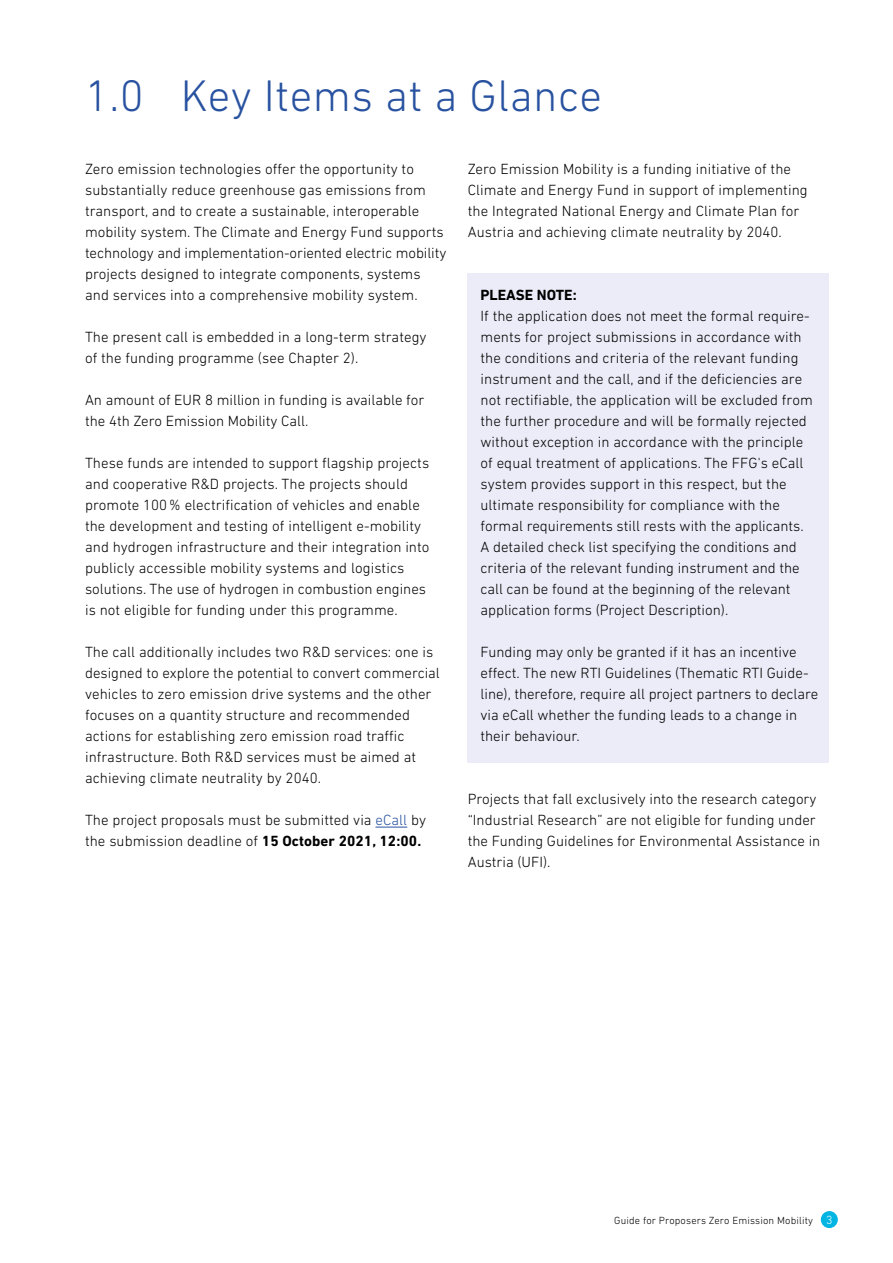
<style>
.page{position:relative;width:893px;height:1263px;background:#fff}
.page>*{position:absolute;margin:0;border:0;box-sizing:border-box;transform-origin:0 0}
.H1_Blau_Groß{font:300 45px "DIN Next LT Pro";letter-spacing:.01em;color:#2852a0}
.Fließtext{font:300 15px/21px "DIN Next LT Pro";letter-spacing:.005em;color:#000}
.Box{font:300 15px/21px "DIN Next LT Pro";color:#000}
.t1{font:300 10.5px "DIN Next LT Pro";letter-spacing:.015em;color:#000}
.s1{color:#2852a0}
.s2{font-weight:700}
.s3{font-size:12px;color:#fff}
</style>
<div class="page">
<div style="left:821px;top:1211px;width:17px;height:17px;background:#00b5e2;border-radius:50%"></div>
<hr style="left:375px;top:827px;width:32px;height:1px;background:#2852a0">
<div style="left:468px;top:273px;width:361px;height:490px;background:#ebecf7"></div>
<h1 class="H1_Blau_Groß" style="left:85px;top:69px;width:519px">1.0 Key Items at a Glance</h1>
<p class="Fließtext" style="left:85px;top:158px;width:363px">Zero emission technologies offer the opportunity to substantially reduce greenhouse gas emissions from transport, and to create a sustainable, interoperable mobility system. The Climate and Energy Fund supports technology and implementation-oriented electric mobility projects designed to integrate components, systems and services into a comprehensive mobility system.</p>
<p class="Fließtext" style="left:85px;top:326px;width:343px">The present call is embedded in a long-term strategy of the funding programme (see Chapter 2).</p>
<p class="Fließtext" style="left:85px;top:389px;width:341px">An amount of EUR 8 million in funding is available for the 4th Zero Emission Mobility Call.</p>
<p class="Fließtext" style="left:85px;top:452px;width:346px">These funds are intended to support flagship projects and cooperative R&amp;D projects. The projects should promote 100% electrification of vehicles and enable the development and testing of intelligent e-mobility and hydrogen infrastructure and their integration into publicly accessible mobility systems and logistics solutions. The use of hydrogen in combustion engines is not eligible for funding under this programme.</p>
<p class="Fließtext" style="left:85px;top:641px;width:356px">The call additionally includes two R&amp;D services: one is designed to explore the potential to convert commercial vehicles to zero emission drive systems and the other focuses on a quantity structure and recommended actions for establishing zero emission road traffic infrastructure. Both R&amp;D services must be aimed at achieving climate neutrality by 2040.</p>
<p class="Fließtext" style="left:85px;top:809px;width:343px">The project proposals must be submitted via <span class="s1">eCall</span> by the submission deadline of <span class="s2">15 October 2021, 12:00.</span></p>
<p class="Fließtext" style="left:468px;top:158px;width:341px">Zero Emission Mobility is a funding initiative of the Climate and Energy Fund in support of implementing the Integrated National Energy and Climate Plan for Austria and achieving climate neutrality by 2040.</p>
<p class="Box" style="left:480px;top:284px;width:334px"><span class="s2">PLEASE NOTE:<br></span>If the application does not meet the formal require&shy;ments for project submissions in accordance with the conditions and criteria of the relevant funding instrument and the call, and if the deficiencies are not rectifiable, the application will be excluded from the further procedure and will be formally rejected without exception in accordance with the principle of equal treatment of applications. The FFG's eCall system provides support in this respect, but the ultimate responsibility for compliance with the formal requirements still rests with the applicants.<br>A detailed check list specifying the conditions and criteria of the relevant funding instrument and the call can be found at the beginning of the relevant application forms (Project Description).</p>
<p class="Box" style="left:480px;top:641px;width:339px">Funding may only be granted if it has an incentive effect. The new RTI Guidelines (Thematic RTI Guide&shy;line), therefore, require all project partners to declare via eCall whether the funding leads to a change in their behaviour.</p>
<p class="Fließtext" style="left:468px;top:788px;width:354px">Projects that fall exclusively into the research category “Industrial Research” are not eligible for funding under the Funding Guidelines for Environmental Assistance in Austria (UFI).</p>
<p class="t1" style="left:614px;top:1214px;width:220px">Guide for Proposers Zero Emission Mobility <span class="s3">3</span></p>
</div>
